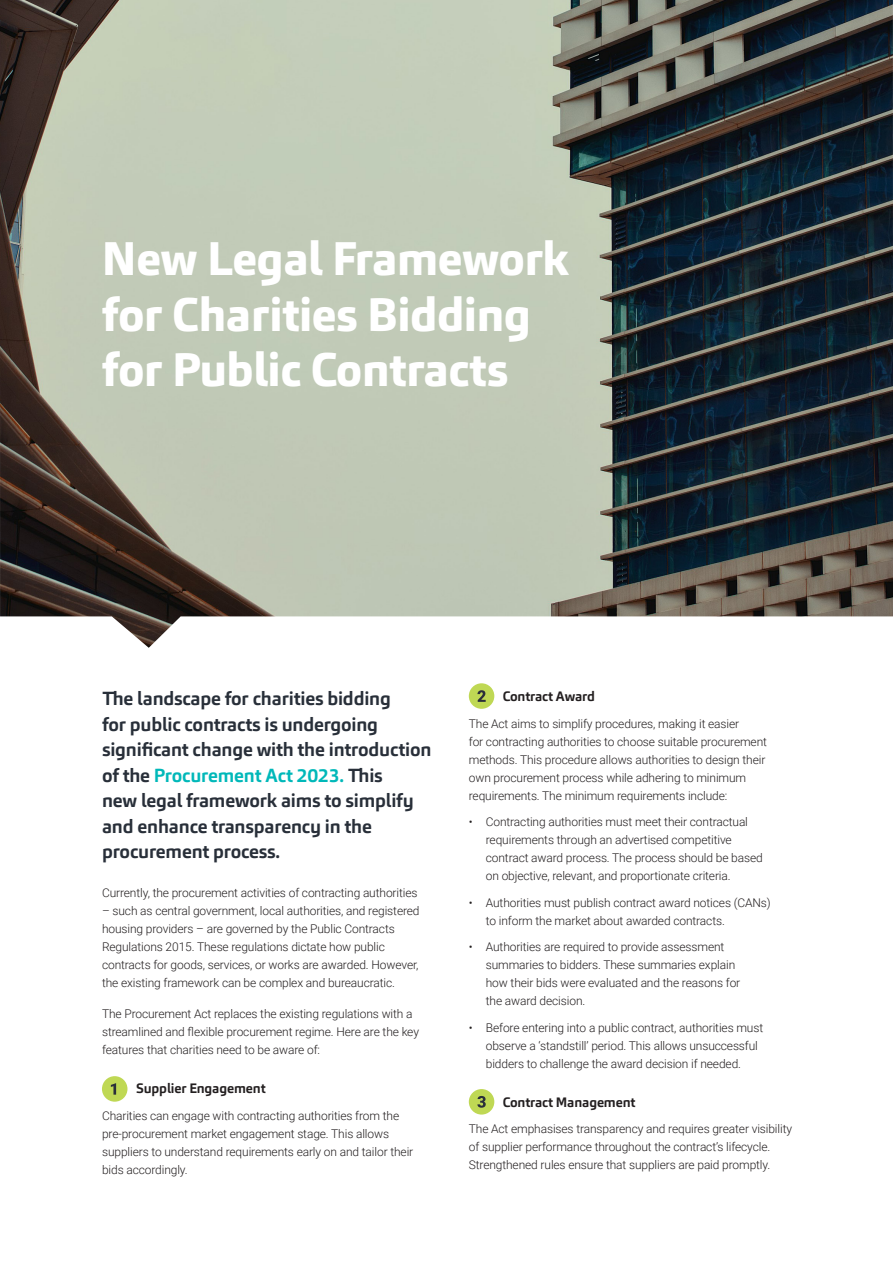
<style>
.page{position:relative;width:893px;height:1263px;background:#fff}
.page>*{position:absolute;margin:0;border:0;box-sizing:border-box;transform-origin:0 0}
.t1{font:800 46.5px/55.5px "Carnac";letter-spacing:-.01em;color:#fff}
.t2{font:700 18.75px/25.5px "Carnac";letter-spacing:-.01em;color:#282f39}
.t3{font:700 13.5px "Carnac";letter-spacing:-.01em;color:#231f20}
.t4{font:300 12px/18px "Roboto";letter-spacing:-.01em;color:#231f20}
.s1{color:#00b8b9}
</style>
<div class="page">
<img style="left:0;top:0;width:893px;height:648px">
<div style="left:102px;top:1076px;width:25px;height:26px;background:#bfd854;border-radius:50%"></div>
<svg style="left:111px;top:1083px;width:5px;height:12px"></svg>
<div style="left:469px;top:683px;width:25px;height:26px;background:#bfd854;border-radius:50%"></div>
<svg style="left:477px;top:690px;width:9px;height:12px"></svg>
<div style="left:469px;top:1089px;width:25px;height:25px;background:#bfd854;border-radius:50%"></div>
<svg style="left:477px;top:1096px;width:9px;height:12px"></svg>
<p class="t1" style="left:102px;top:231px;width:469px">New Legal Framework for Charities Bidding for Public Contracts</p>
<p class="t2" style="left:102px;top:686px;width:331px">The landscape for charities bidding<br>for public contracts is undergoing significant change with the introduction of the <span class="s1">Procurement Act 2023.</span> This<br>new legal framework aims to simplify and enhance transparency in the procurement process.</p>
<p class="t4" style="left:102px;top:883px;width:317px">Currently, the procurement activities of contracting authorities</p>
<p class="t4" style="left:102px;top:901px;width:319px">– such as central government, local authorities, and registered housing providers – are governed by the Public Contracts Regulations 2015. These regulations dictate how public contracts for goods, services, or works are awarded. However, the existing framework can be complex and bureaucratic.</p>
<p class="t4" style="left:102px;top:1004px;width:318px">The Procurement Act replaces the existing regulations with a streamlined and flexible procurement regime. Here are the key features that charities need to be aware of:</p>
<p class="t3" style="left:136px;top:1080px;width:131px">Supplier Engagement</p>
<p class="t4" style="left:102px;top:1106px;width:313px">Charities can engage with contracting authorities from the pre-procurement market engagement stage. This allows suppliers to understand requirements early on and tailor their bids accordingly.</p>
<p class="t3" style="left:503px;top:688px;width:94px">Contract Award</p>
<p class="t4" style="left:469px;top:714px;width:300px">The Act aims to simplify procedures, making it easier<br>for contracting authorities to choose suitable procurement methods. This procedure allows authorities to design their own procurement process while adhering to minimum requirements. The minimum requirements include:</p>
<p class="t4" style="left:486px;top:812px;width:278px;text-indent:-17px">• Contracting authorities must meet their contractual requirements through an advertised competitive contract award process. The process should be based on objective, relevant, and proportionate criteria.</p>
<p class="t4" style="left:486px;top:893px;width:286px;text-indent:-17px">• Authorities must publish contract award notices (CANs) to inform the market about awarded contracts.</p>
<p class="t4" style="left:486px;top:937px;width:256px;text-indent:-17px">• Authorities are required to provide assessment summaries to bidders. These summaries explain how their bids were evaluated and the reasons for the award decision.</p>
<p class="t4" style="left:486px;top:1018px;width:279px;text-indent:-17px">• Before entering into a public contract, authorities must observe a ‘standstill’ period. This allows unsuccessful bidders to challenge the award decision if needed.</p>
<p class="t3" style="left:503px;top:1093px;width:134px">Contract Management</p>
<p class="t4" style="left:469px;top:1120px;width:325px">The Act emphasises transparency and requires greater visibility of supplier performance throughout the contract’s lifecycle.<br>Strengthened rules ensure that suppliers are paid promptly.</p>
</div>
